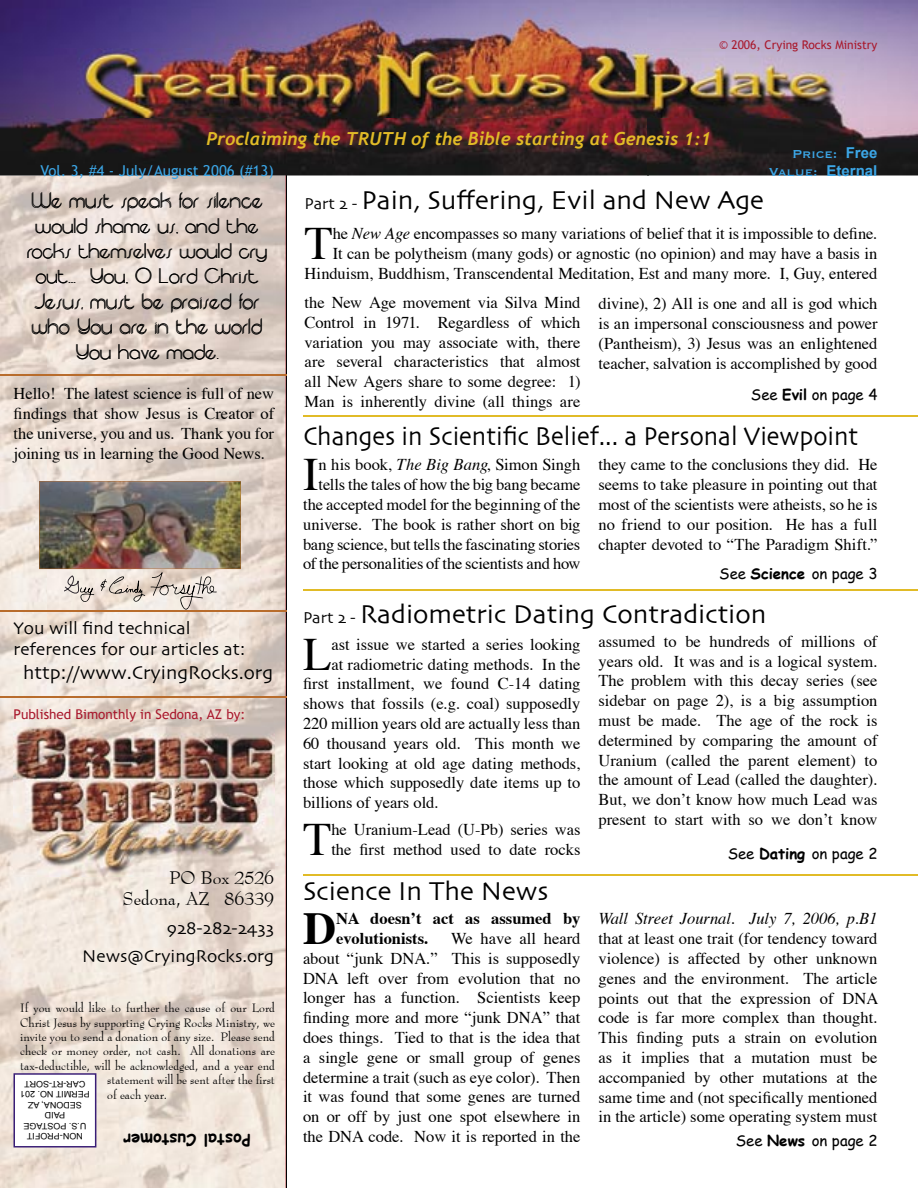
<style>
.page{position:relative;width:918px;height:1188px;background:#fff}
.page>*{position:absolute;margin:0;border:0;box-sizing:border-box;transform-origin:0 0}
.t1{font:46.35px "Times";color:#000}
.t2{font:700 45.75px "Times";color:#000}
.t3{font:27px "Skia";color:#000}
.t4{font:27px "Skia";color:#000;scale:.92 1}
.t5{font:21px/25.2px "Moonbeam";color:#000;text-align:center}
.t6{font:19.5px "Skia";color:#000}
.t7{font:18px/21.6px "Skia";color:#000}
.t8{font:italic 700 18px "Trebuchet";color:#e1bb27}
.t9{font:18px/21.6px "Bernhard Modern BT";color:#000;text-align:right}
.t10{font:16.5px/19.8px "Times";color:#000;text-align:justify}
.t11{font:700 16.5px/19.8px "Times";color:#000}
.t12{font:italic 16.5px "Times";color:#000}
.t13{font:700 16.5px "Comic Sans MS";color:#000}
.t14{font:15px "Comic Sans MS";color:#000}
.t15{font:15px "Trebuchet MS";color:#3ca6e6}
.t16{font:700 15px "Arial";color:#3ca6e6}
.t17{font:15px "Copperplate";color:#3ca6e6}
.t18{font:13.5px "Trebuchet MS";color:#a9192d}
.t19{font:12px "Bernhard Modern BT";color:#000}
.t20{font:12px "Trebuchet MS";color:#a9192d}
.t21{font:8.7px/10.5px "Arial";color:#000;text-align:center}
.s1{font-family:"Arial";font-weight:700}
.s2{font-family:"Copperplate";font-weight:400}
.s3{font-size:16.5px}
.s4{font-style:italic}
.s5{font-weight:700}
</style>
<div class="page">
<img style="left:0;top:866px;width:286px;height:322px">
<img style="left:0;top:176px;width:47px;height:690px">
<img style="left:239px;top:176px;width:47px;height:690px">
<img style="left:47px;top:176px;width:192px;height:551px">
<hr style="left:303px;top:415px;width:615px;height:2px;background:#e1bb27">
<hr style="left:286px;top:169px;width:1px;height:1019px;background:#000">
<img style="left:0;top:0;width:918px;height:176px">
<img style="left:54px;top:48px;width:810px;height:70px">
<img style="left:14px;top:727px;width:260px;height:150px">
<div style="left:14px;top:1074px;width:82px;height:73px;background:#fff"></div>
<hr style="left:95px;top:1074px;width:1px;height:73px;background:#391d76">
<hr style="left:14px;top:1073px;width:82px;height:2px;background:#391d76">
<hr style="left:14px;top:1074px;width:1px;height:73px;background:#391d76">
<hr style="left:14px;top:1146px;width:82px;height:1px;background:#391d76">
<img style="left:40px;top:483px;width:200px;height:86px">
<hr style="left:39px;top:482px;width:1px;height:87px;background:#b86c2c">
<hr style="left:39px;top:569px;width:202px;height:1px;background:#b86c2c">
<hr style="left:240px;top:482px;width:1px;height:87px;background:#b86c2c">
<hr style="left:39px;top:482px;width:202px;height:1px;background:#b86c2c">
<svg style="left:64px;top:572px;width:30px;height:31px"></svg>
<svg style="left:100px;top:572px;width:117px;height:38px"></svg>
<hr style="left:0;top:374px;width:286px;height:2px;background:#b86c2c">
<hr style="left:0;top:610px;width:286px;height:2px;background:#b86c2c">
<hr style="left:0;top:696px;width:286px;height:2px;background:#b86c2c">
<hr style="left:303px;top:874px;width:615px;height:2px;background:#e1bb27">
<hr style="left:303px;top:589px;width:615px;height:2px;background:#e1bb27">
<p class="t20" style="left:719px;top:38px;width:160px">© 2006, Crying Rocks Ministry</p>
<p class="t8" style="left:207px;top:128px;width:506px">Proclaiming the TRUTH of the Bible starting at Genesis 1:1</p>
<p class="t17" style="left:792px;top:145px;width:87px">Price: <span class="s1">Free</span></p>
<p class="t15" style="left:40px;top:162px;width:235px">Vol. 3, #4 - July/August 2006 (#13)</p>
<p class="t16" style="left:769px;top:162px;width:110px"><span class="s2">Value:</span> Eternal</p>
<h3 class="t3" style="left:304px;top:184px;width:461px"><span class="s3">Part 2 -</span> Pain, Suffering, Evil and New Age</h3>
<p class="t5" style="left:27px;top:189px;width:242px">We must speak for silence would shame us, and the rocks themselves would cry out... You, O Lord Christ<br>Jesus, must be praised for who You are in the world<br>You have made.</p>
<p class="t10" style="left:304px;top:222px;width:575px;text-align:right">he <span class="s4">New Age</span> encompasses so many variations of belief that it is impossible to define.<br>It can be polytheism (many gods) or agnostic (no opinion) and may have a basis in<br>Hinduism, Buddhism, Transcendental Meditation, Est and many more. I, Guy, entered</p>
<p class="t10" style="left:304px;top:291px;width:278px">the New Age movement via Silva Mind Control in 1971. Regardless of which variation you may associate with, there are several characteristics that almost all New Agers share to some degree: 1)<br>Man is inherently divine (all things are</p>
<p class="t10" style="left:598px;top:293px;width:281px">divine), 2) All is one and all is god which is an impersonal consciousness and power (Pantheism), 3) Jesus was an enlightened teacher, salvation is accomplished by good</p>
<h1 class="t1" style="left:304px;top:200px;width:30px">T</h1>
<p class="t5" style="left:70px;top:265px;width:4px">.</p>
<p class="t10" style="left:14px;top:383px;width:262px">Hello! The latest science is full of new</p>
<p class="t14" style="left:751px;top:384px;width:128px">See <span class="s5">Evil</span> on page 4</p>
<p class="t10" style="left:14px;top:402px;width:262px">findings that show Jesus is Creator of the universe, you and us. Thank you for joining us in learning the Good News.</p>
<h3 class="t4" style="left:303px;top:420px;width:605px">Changes in Scientific Belief... a Personal Viewpoint</h3>
<p class="t10" style="left:598px;top:454px;width:281px">they came to the conclusions they did. He seems to take pleasure in pointing out that most of the scientists were atheists, so he is no friend to our position. He has a full chapter devoted to “The Paradigm Shift.”</p>
<p class="t10" style="left:303px;top:454px;width:279px;text-align:right">n his book, <span class="s4">The Big Bang</span>, Simon Singh tells the tales of how the big bang became the accepted model for the beginning of the universe. The book is rather short on big bang science, but tells the fascinating stories of the personalities of the scientists and how</p>
<h1 class="t1" style="left:303px;top:431px;width:17px">I</h1>
<p class="t14" style="left:719px;top:562px;width:160px">See <span class="s5">Science</span> on page 3</p>
<p class="t7" style="left:14px;top:618px;width:234px">You will find technical references for our articles at:</p>
<p class="t6" style="left:23px;top:661px;width:252px">http://www.CryingRocks.org</p>
<p class="t18" style="left:14px;top:707px;width:234px">Published Bimonthly in Sedona, AZ by:</p>
<p class="t9" style="left:122px;top:866px;width:153px">PO Box 2526<br>Sedona, AZ 86339</p>
<p class="t7" style="left:82px;top:915px;width:193px;line-height:28.3px;text-align:right">928-282-2433<br>News@CryingRocks.org</p>
<p class="t19" style="left:20px;top:1000px;width:256px">If you would like to further the cause of our Lord</p>
<p class="t19" style="left:20px;top:1014px;width:256px">Christ Jesus by supporting Crying Rocks Ministry, we</p>
<p class="t19" style="left:20px;top:1029px;width:256px">invite you to send a donation of any size. Please send</p>
<p class="t19" style="left:20px;top:1043px;width:256px">check or money order, not cash. All donations are</p>
<p class="t19" style="left:20px;top:1058px;width:256px">tax-deductible, will be acknowledged, and a year end</p>
<p class="t19" style="left:107px;top:1072px;width:169px">statement will be sent after the first</p>
<p class="t19" style="left:107px;top:1086px;width:62px">of each year.</p>
<p class="t21" style="left:90px;top:1142px;width:71px;rotate:-180deg">NON-PROFIT<br>U.S. POSTAGE<br>PAID<br>SEDONA, AZ<br>PERMIT NO. 201<br>CAR-RT-SORT</p>
<p class="t13" style="left:250px;top:1152px;width:129px;rotate:-180deg">Postal Customer</p>
<h3 class="t3" style="left:303px;top:598px;width:465px"><span class="s3">Part 2 -</span> Radiometric Dating Contradiction</h3>
<h1 class="t1" style="left:303px;top:611px;width:30px">L</h1>
<p class="t10" style="left:331px;top:633px;width:251px">ast issue we started a series looking</p>
<p class="t10" style="left:331px;top:653px;width:251px">at radiometric dating methods. In the</p>
<p class="t10" style="left:303px;top:673px;width:279px">first installment, we found C-14 dating</p>
<p class="t10" style="left:303px;top:692px;width:279px">shows that fossils (e.g. coal) supposedly</p>
<p class="t10" style="left:303px;top:712px;width:279px">220 million years old are actually less than</p>
<p class="t10" style="left:303px;top:732px;width:279px">60 thousand years old. This month we</p>
<p class="t10" style="left:303px;top:752px;width:279px">start looking at old age dating methods,</p>
<p class="t10" style="left:303px;top:772px;width:279px">those which supposedly date items up to</p>
<p class="t10" style="left:303px;top:791px;width:137px">billions of years old.</p>
<h1 class="t1" style="left:303px;top:796px;width:30px">T</h1>
<p class="t10" style="left:331px;top:818px;width:251px">he Uranium-Lead (U-Pb) series was the first method used to date rocks</p>
<h3 class="t3" style="left:303px;top:875px;width:247px">Science In The News</h3>
<h2 class="t2" style="left:303px;top:885px;width:35px">D</h2>
<p class="t11" style="left:336px;top:907px;width:246px">NA doesn’t act as assumed by evolutionists.</p>
<p class="t10" style="left:303px;top:927px;width:279px;text-indent:148px">We have all heard about “junk DNA.” This is supposedly DNA left over from evolution that no longer has a function. Scientists keep finding more and more “junk DNA” that does things. Tied to that is the idea that a single gene or small group of genes determine a trait (such as eye color). Then it was found that some genes are turned on or off by just one spot elsewhere in the DNA code. Now it is reported in the</p>
<p class="t10" style="left:598px;top:630px;width:281px">assumed to be hundreds of millions of years old. It was and is a logical system.<br>The problem with this decay series (see sidebar on page 2), is a big assumption must be made. The age of the rock is determined by comparing the amount of Uranium (called the parent element) to the amount of Lead (called the daughter).<br>But, we don’t know how much Lead was present to start with so we don’t know</p>
<p class="t14" style="left:728px;top:843px;width:151px">See <span class="s5">Dating</span> on page 2</p>
<p class="t12" style="left:598px;top:904px;width:280px">Wall Street Journal. July 7, 2006, p.B1</p>
<p class="t10" style="left:598px;top:927px;width:281px">that at least one trait (for tendency toward violence) is affected by other unknown genes and the environment. The article points out that the expression of DNA code is far more complex than thought.<br>This finding puts a strain on evolution as it implies that a mutation must be accompanied by other mutations at the same time and (not specifically mentioned in the article) some operating system must</p>
<p class="t14" style="left:736px;top:1129px;width:143px">See <span class="s5">News</span> on page 2</p>
</div>
